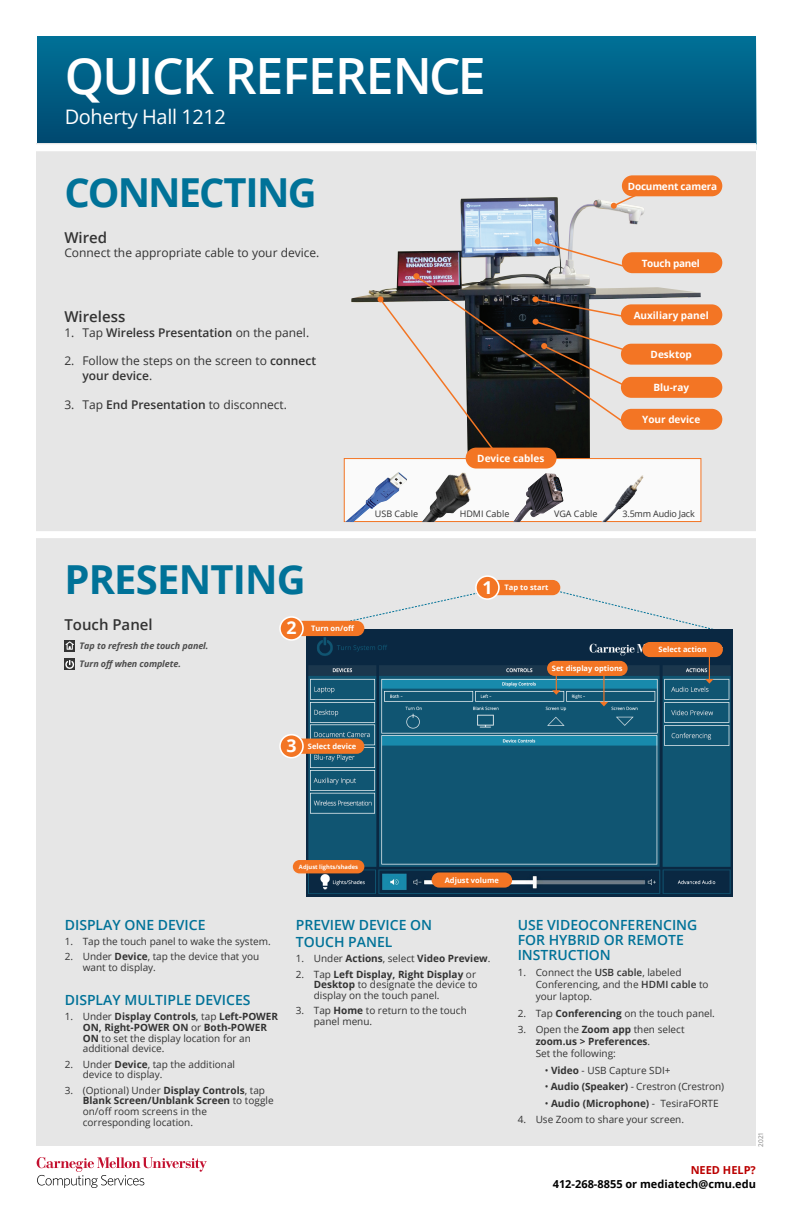
<style>
.page{position:relative;width:792px;height:1224px;background:#fff}
.page>*{position:absolute;margin:0;border:0;box-sizing:border-box;transform-origin:0 0}
.t1{font:600 50px "Open Sans";letter-spacing:-.025em;color:#fff}
.Options{font:700 40px "Open Sans";letter-spacing:-.05em;color:#007298}
.Options-2{font:700 40px "Open Sans";letter-spacing:-.025em;color:#007298}
.t2{font:20px "Open Sans";letter-spacing:-.02em;color:#fff}
.Numbers{font:700 17.7px "Open Sans";color:#fff}
.t3{font:600 15px "Open Sans";color:#333}
.t4{font:600 14px/15px "Open Sans";color:#007298}
.t5{font:12px/14.4px "Open Sans";color:#333}
.t6{font:600 12px "Open Sans";color:#333}
.t7{font:700 11px "Open Sans";color:#000}
.t8{font:700 11px "Open Sans";color:#b00}
.t9{font:10px/10.8px "Open Sans";color:#333}
.t10{font:700 10px "Open Sans";color:#333}
.Labels{font:700 10px "Open Sans";color:#fff}
.Labels-2{font:700 10px "Open Sans";letter-spacing:-.02em;color:#fff}
.Labels-3{font:700 10px "Open Sans";letter-spacing:-.025em;color:#fff}
.t11{font:italic 700 9px "Open Sans";letter-spacing:-.01em;color:#4d4d4d}
.t12{font:9px "Open Sans";color:#333}
.t13{font:9px "Open Sans";letter-spacing:-.02em;color:#333}
.t14{font:700 7.5px "Open Sans";color:#fff}
.t15{font:6.5px "Open Sans";color:#808080}
.t16{font:700 5.8px "Open Sans";color:#fff}
.s1{font-weight:400}
.s2{font-weight:600}
.s3{font-weight:700}
</style>
<div class="page">
<div style="left:37px;top:36px;width:719px;height:114px;background:linear-gradient(to bottom,#007197,#00466d)"></div>
<div style="left:37px;top:144px;width:719px;height:1002px;background:#e6e6e6"></div>
<div style="left:32px;top:144px;width:725px;height:7px;background:#fff"></div>
<div style="left:34px;top:531px;width:727px;height:7px;background:#fff"></div>
<img style="left:351px;top:197px;width:350px;height:261px">
<div style="left:621px;top:377px;width:101px;height:21px;background:#f37524;border-radius:10px"></div>
<div style="left:622px;top:252px;width:100px;height:21px;background:#f37524;border-radius:10px"></div>
<div style="left:621px;top:409px;width:101px;height:21px;background:#f37524;border-radius:10px"></div>
<div style="left:621px;top:304px;width:101px;height:21px;background:#f37524;border-radius:10px"></div>
<svg style="left:611px;top:189px;width:37px;height:20px"></svg>
<div style="left:622px;top:175px;width:100px;height:21px;background:#f37524;border-radius:10px"></div>
<div style="left:621px;top:344px;width:101px;height:21px;background:#f37524;border-radius:10px"></div>
<svg style="left:378px;top:238px;width:251px;height:219px"></svg>
<svg style="left:37px;top:1157px;width:170px;height:31px"></svg>
<div style="left:64px;top:659px;width:11px;height:11px;background:#333"></div>
<svg style="left:65px;top:660px;width:10px;height:9px"></svg>
<div style="left:64px;top:640px;width:11px;height:11px;background:#333"></div>
<svg style="left:66px;top:641px;width:8px;height:9px"></svg>
<svg style="left:475px;top:575px;width:25px;height:25px"></svg>
<div style="left:477px;top:577px;width:21px;height:21px;background:#f37524;border-radius:50%"></div>
<img style="left:306px;top:630px;width:426px;height:266px">
<div style="left:432px;top:872px;width:80px;height:16px;background:#f37524;border-radius:8px"></div>
<svg style="left:301px;top:580px;width:423px;height:56px"></svg>
<svg style="left:279px;top:616px;width:25px;height:25px"></svg>
<div style="left:281px;top:618px;width:21px;height:21px;background:#f37524;border-radius:50%"></div>
<div style="left:547px;top:661px;width:81px;height:15px;background:#f37524;border-radius:8px"></div>
<hr style="left:603px;top:672px;width:2px;height:31px;background:#f37524">
<svg style="left:600px;top:702px;width:8px;height:4px"></svg>
<svg style="left:552px;top:675px;width:9px;height:20px"></svg>
<div style="left:642px;top:642px;width:81px;height:15px;background:#f37524;border-radius:8px"></div>
<hr style="left:709px;top:648px;width:1px;height:32px;background:#f37524">
<svg style="left:705px;top:679px;width:9px;height:5px"></svg>
<svg style="left:301px;top:739px;width:63px;height:15px"></svg>
<svg style="left:279px;top:734px;width:25px;height:24px"></svg>
<div style="left:281px;top:735px;width:21px;height:22px;background:#f37524;border-radius:50%"></div>
<div style="left:293px;top:860px;width:71px;height:13px;background:#f37524;border-radius:7px"></div>
<div style="left:344px;top:458px;width:357px;height:64px;background:#fafafa;border:1px solid #f37524"></div>
<img style="left:513px;top:473px;width:51px;height:49px">
<img style="left:601px;top:475px;width:43px;height:47px">
<img style="left:422px;top:472px;width:50px;height:50px">
<div style="left:466px;top:448px;width:91px;height:21px;background:#f37524;border-radius:10px"></div>
<img style="left:345px;top:472px;width:62px;height:50px">
<p class="t1" style="left:65px;top:42px;width:422px">QUICK REFERENCE</p>
<p class="t2" style="left:65px;top:103px;width:163px">Doherty Hall 1212</p>
<p class="Options" style="left:64px;top:165px;width:254px">CONNECTING</p>
<p class="Labels-2" style="left:628px;top:179px;width:91px">Document camera</p>
<p class="t3" style="left:64px;top:227px;width:44px">Wired</p>
<p class="t5" style="left:64px;top:245px;width:257px">Connect the appropriate cable to your device.</p>
<p class="t3" style="left:64px;top:306px;width:62px">Wireless</p>
<p class="t6" style="left:64px;top:324px;width:246px"><span class="s1">1. Tap</span> Wireless Presentation <span class="s1">on the panel.</span></p>
<p class="t5" style="left:82px;top:354px;width:235px;text-indent:-18px">2. Follow the steps on the screen to <span class="s2">connect your device</span>.</p>
<p class="t5" style="left:64px;top:397px;width:224px">3. Tap <span class="s2">End Presentation</span> to disconnect.</p>
<p class="Options-2" style="left:64px;top:551px;width:243px">PRESENTING</p>
<p class="t3" style="left:64px;top:614px;width:90px">Touch Panel</p>
<p class="t11" style="left:80px;top:639px;width:130px">Tap to refresh the touch panel.</p>
<p class="t11" style="left:80px;top:657px;width:103px">Turn off when complete.</p>
<p class="Numbers" style="left:286px;top:616px;width:12px">2</p>
<p class="t14" style="left:311px;top:623px;width:45px">Turn on/off</p>
<p class="t12" style="left:375px;top:507px;width:45px">USB Cable</p>
<p class="Numbers" style="left:286px;top:733px;width:12px">3</p>
<p class="t14" style="left:308px;top:741px;width:50px">Select device</p>
<p class="Labels-3" style="left:642px;top:256px;width:60px">Touch panel</p>
<p class="Labels" style="left:634px;top:308px;width:77px">Auxiliary panel</p>
<p class="Labels" style="left:651px;top:347px;width:43px">Desktop</p>
<p class="Labels" style="left:653px;top:380px;width:37px">Blu-ray</p>
<p class="Labels" style="left:477px;top:451px;width:69px">Device cables</p>
<p class="Labels" style="left:642px;top:412px;width:60px">Your device</p>
<p class="t12" style="left:460px;top:507px;width:51px">HDMI Cable</p>
<p class="t12" style="left:554px;top:507px;width:45px">VGA Cable</p>
<p class="t13" style="left:623px;top:507px;width:74px">3.5mm Audio Jack</p>
<p class="Numbers" style="left:482px;top:575px;width:12px">1</p>
<p class="t14" style="left:505px;top:582px;width:45px">Tap to start</p>
<p class="t14" style="left:552px;top:663px;width:72px">Set display options</p>
<p class="t14" style="left:659px;top:644px;width:49px">Select action</p>
<p class="t16" style="left:299px;top:863px;width:61px">Adjust lights/shades</p>
<p class="t14" style="left:445px;top:875px;width:56px">Adjust volume</p>
<p class="t4" style="left:65px;top:917px;width:142px">DISPLAY ONE DEVICE</p>
<p class="t9" style="left:65px;top:936px;width:208px">1. Tap the touch panel to wake the system.</p>
<p class="t9" style="left:83px;top:951px;width:178px;text-indent:-18px">2. Under <span class="s3">Device</span>, tap the device that you want to display.</p>
<p class="t4" style="left:65px;top:992px;width:187px">DISPLAY MULTIPLE DEVICES</p>
<p class="t9" style="left:83px;top:1011px;width:197px;text-indent:-18px">1. Under <span class="s3">Display Controls</span><span class="s2">,</span> tap <span class="s3">Left-POWER<br>ON, Right-POWER ON</span> or <span class="s3">Both-POWER<br>ON</span> to set the display location for an additional device.</p>
<p class="t9" style="left:83px;top:1058px;width:154px;text-indent:-18px">2. Under <span class="s3">Device</span>, tap the additional device to display.</p>
<p class="t9" style="left:83px;top:1084px;width:192px;text-indent:-18px">3. (Optional) Under <span class="s3">Display Controls</span>, tap <span class="s3">Blank Screen/Unblank Screen</span> to toggle on/off room screens in the corresponding location.</p>
<p class="t4" style="left:296px;top:916px;width:138px;line-height:17.3px">PREVIEW DEVICE ON<br>TOUCH PANEL</p>
<p class="t10" style="left:296px;top:952px;width:196px"><span class="s1">1. Under</span> Actions<span class="s1">, select</span> Video Preview<span class="s1">.</span></p>
<p class="t9" style="left:314px;top:968px;width:165px;text-indent:-18px">2. Tap <span class="s3">Left Display, Right Display</span> or<br><span class="s3">Desktop</span> to designate the device to display on the touch panel.</p>
<p class="t9" style="left:314px;top:1005px;width:154px;text-indent:-18px">3. Tap <span class="s3">Home</span> to return to the touch panel menu.</p>
<p class="t4" style="left:518px;top:917px;width:181px">USE VIDEOCONFERENCING<br>FOR HYBRID OR REMOTE<br>INSTRUCTION</p>
<p class="t9" style="left:536px;top:966px;width:175px;line-height:12px;text-indent:-18px">1. Connect the <span class="s2">USB cable</span>, labeled<br>Conferencing, and the <span class="s2">HDMI cable</span> to your laptop.</p>
<p class="t9" style="left:518px;top:1007px;width:199px">2. Tap <span class="s3">Conferencing</span> on the touch panel.</p>
<p class="t9" style="left:536px;top:1023px;width:150px;line-height:12px;text-indent:-18px">3. Open the <span class="s3">Zoom app</span> then select <span class="s3">zoom.us &gt; Preferences</span>.<br>Set the following:</p>
<p class="t9" style="left:545px;top:1064px;width:127px">• <span class="s3">Video</span> - USB Capture SDI+</p>
<p class="t9" style="left:545px;top:1081px;width:181px">• <span class="s3">Audio (Speaker)</span> - Crestron (Crestron)</p>
<p class="t10" style="left:545px;top:1096px;width:176px"><span class="s1">•</span> Audio (Microphone) <span class="s1">- TesiraFORTE</span></p>
<p class="t9" style="left:518px;top:1114px;width:168px">4. Use Zoom to share your screen.</p>
<p class="t15" style="left:756px;top:1147px;width:16px;rotate:-90deg">2021</p>
<p class="t8" style="left:691px;top:1163px;width:67px">NEED HELP?</p>
<p class="t7" style="left:553px;top:1176px;width:205px">412-268-8855 or mediatech@cmu.edu</p>
</div>
